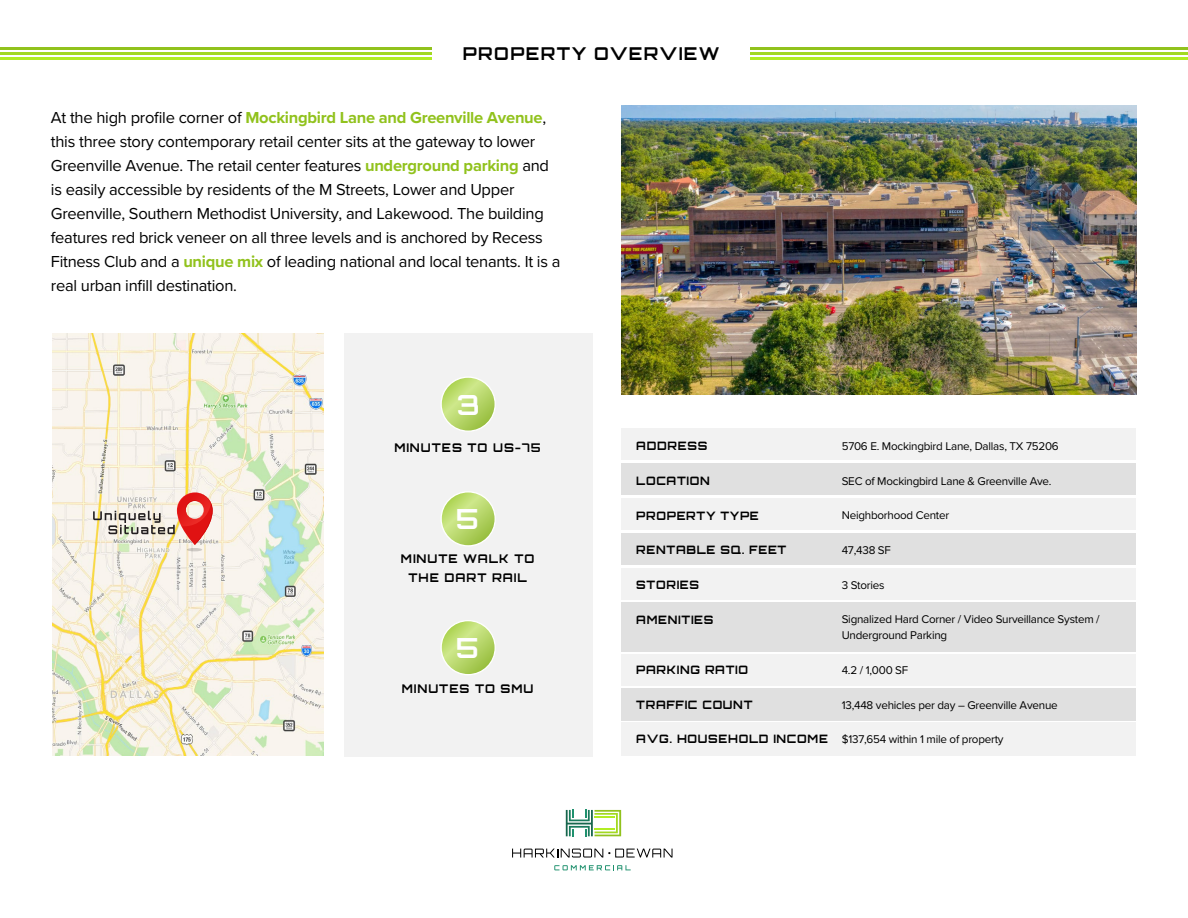
<style>
.page{position:relative;width:1188px;height:918px;background:#fff}
.page>*{position:absolute;margin:0;border:0;box-sizing:border-box;transform-origin:0 0}
.t1{font:700 27.75px "Orbitron";color:#fff}
.t2{font:700 17.7px "Orbitron";letter-spacing:.08em;color:#000}
.t3{font:16.5px/24px "Proxima Nova";letter-spacing:-.015em;color:#000}
.t4{font:700 12px/18.6px "Orbitron";letter-spacing:.08em;color:#000;text-align:center}
.t5{font:11.55px/15.9px "Proxima Nova";letter-spacing:-.02em;color:#000}
.t6{font:700 11.55px "Orbitron";letter-spacing:.06em;color:#000}
.s1{font-weight:700;color:#91c21d}
</style>
<div class="page">
<hr style="left:0;top:48px;width:1188px;height:2px;background:#91c21d">
<hr style="left:0;top:52px;width:1188px;height:3px;background:#a2d921">
<hr style="left:0;top:57px;width:1188px;height:3px;background:#b1ed23">
<div style="left:433px;top:0;width:317px;height:74px;background:#fff"></div>
<svg style="left:566px;top:810px;width:55px;height:26px"></svg>
<hr style="left:595px;top:828px;width:20px;height:2px;background:#b1ed23">
<hr style="left:595px;top:816px;width:20px;height:2px;background:#b1ed23">
<svg style="left:512px;top:849px;width:161px;height:9px"></svg>
<svg style="left:554px;top:865px;width:77px;height:5px"></svg>
<div style="left:621px;top:568px;width:514px;height:31px;background:#f2f2f2"></div>
<div style="left:621px;top:602px;width:514px;height:50px;background:#e0e0e0"></div>
<div style="left:621px;top:654px;width:514px;height:32px;background:#f2f2f2"></div>
<div style="left:621px;top:688px;width:514px;height:32px;background:#e0e0e0"></div>
<div style="left:621px;top:722px;width:514px;height:34px;background:#f2f2f2"></div>
<div style="left:621px;top:428px;width:514px;height:32px;background:#f2f2f2"></div>
<div style="left:621px;top:463px;width:514px;height:32px;background:#e0e0e0"></div>
<div style="left:621px;top:533px;width:514px;height:32px;background:#e0e0e0"></div>
<div style="left:621px;top:498px;width:514px;height:32px;background:#f2f2f2"></div>
<div style="left:344px;top:333px;width:248px;height:423px;background:#f2f2f2"></div>
<svg style="left:441px;top:377px;width:54px;height:54px;background:#bbd971"></svg>
<div style="left:440px;top:376px;width:56px;height:56px;border:1px solid #fff;border-radius:50%"></div>
<svg style="left:441px;top:492px;width:54px;height:54px;background:#bbd970"></svg>
<div style="left:440px;top:491px;width:56px;height:56px;border:1px solid #fff;border-radius:50%"></div>
<svg style="left:441px;top:621px;width:54px;height:54px;background:#bbd970"></svg>
<div style="left:440px;top:620px;width:56px;height:55px;border:1px solid #fff;border-radius:50%"></div>
<img style="left:52px;top:333px;width:272px;height:422px">
<hr style="left:187px;top:548px;width:15px;height:3px;background:#000;border-radius:50%">
<svg style="left:93px;top:492px;width:120px;height:53px;background:#dfb8ac"></svg>
<img style="left:621px;top:106px;width:515px;height:289px">
<p class="t2" style="left:463px;top:42px;width:259px">PROPERTY OVERVIEW</p>
<p class="t3" style="left:51px;top:105px;width:511px">At the high profile corner of <span class="s1">Mockingbird Lane and Greenville Avenue</span>, this three story contemporary retail center sits at the gateway to lower Greenville Avenue. The retail center features <span class="s1">underground parking</span> and is easily accessible by residents of the M Streets, Lower and Upper Greenville, Southern Methodist University, and Lakewood. The building features red brick veneer on all three levels and is anchored by Recess Fitness Club and a <span class="s1">unique mix</span> of leading national and local tenants. It is a real urban infill destination.</p>
<h1 class="t1" style="left:457px;top:387px;width:24px">3</h1>
<p class="t4" style="left:394px;top:438px;width:148px">MINUTES TO US-75</p>
<h1 class="t1" style="left:456px;top:501px;width:25px">5</h1>
<p class="t4" style="left:401px;top:549px;width:135px">MINUTE WALK TO<br>THE DART RAIL</p>
<h1 class="t1" style="left:456px;top:630px;width:25px">5</h1>
<p class="t4" style="left:402px;top:679px;width:133px">MINUTES TO SMU</p>
<p class="t6" style="left:636px;top:439px;width:72px">ADDRESS</p>
<p class="t6" style="left:636px;top:473px;width:75px">LOCATION</p>
<p class="t6" style="left:636px;top:508px;width:124px">PROPERTY TYPE</p>
<p class="t6" style="left:636px;top:543px;width:152px">RENTABLE SQ. FEET</p>
<p class="t6" style="left:636px;top:577px;width:64px">STORIES</p>
<p class="t6" style="left:636px;top:612px;width:79px">AMENITIES</p>
<p class="t6" style="left:636px;top:662px;width:113px">PARKING RATIO</p>
<p class="t6" style="left:636px;top:697px;width:118px">TRAFFIC COUNT</p>
<p class="t6" style="left:636px;top:732px;width:193px">AVG. HOUSEHOLD INCOME</p>
<p class="t5" style="left:842px;top:438px;width:219px">5706 E. Mockingbird Lane, Dallas, TX 75206</p>
<p class="t5" style="left:842px;top:472px;width:211px">SEC of Mockingbird Lane &amp; Greenville Ave.</p>
<p class="t5" style="left:842px;top:507px;width:109px">Neighborhood Center</p>
<p class="t5" style="left:842px;top:542px;width:51px">47,438 SF</p>
<p class="t5" style="left:842px;top:576px;width:44px">3 Stories</p>
<p class="t5" style="left:842px;top:611px;width:259px">Signalized Hard Corner / Video Surveillance System /<br>Underground Parking</p>
<p class="t5" style="left:842px;top:662px;width:68px">4.2 / 1,000 SF</p>
<p class="t5" style="left:842px;top:696px;width:217px">13,448 vehicles per day – Greenville Avenue</p>
<p class="t5" style="left:842px;top:731px;width:163px">$137,654 within 1 mile of property</p>
</div>
